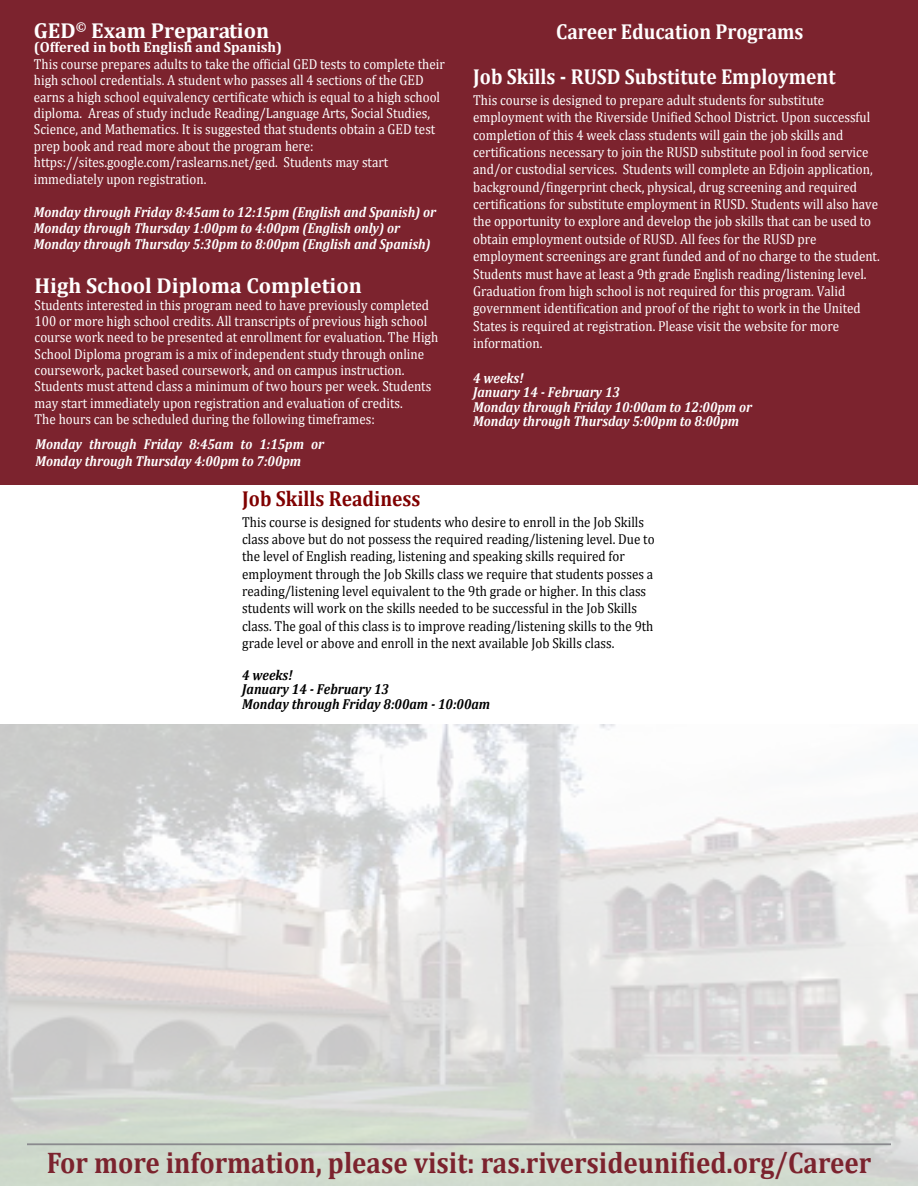
<style>
.page{position:relative;width:918px;height:1188px;background:#fff}
.page>*{position:absolute;margin:0;border:0;box-sizing:border-box;transform-origin:0 0}
.t1{font:700 30px "Cambria";color:#7c232e;scale:.9 1}
.t2{font:700 21.75px/45.2px "Cambria";color:#fff;scale:.9 1}
.t3{font:700 21.75px "Cambria";color:#fff}
.t4{font:700 21.75px "Cambria";color:#800000;scale:.9 1}
.t5{font:14.4px/16.4px "Cambria";color:#fff;scale:.9 1}
.t6{font:14.4px/17.4px "Cambria";color:#000;scale:.9 1}
.t7{font:italic 700 14.4px/14.5px "Cambria";color:#fff;scale:.9 1}
.t8{font:italic 700 14.4px/16.5px "Cambria";color:#fff;scale:.9 1}
.t9{font:italic 700 14.4px/14.4px "Cambria";color:#000;scale:.9 1}
.s1{font-weight:700}
</style>
<div class="page">
<img style="left:0;top:725px;width:918px;height:460px">
<div style="left:0;top:0;width:918px;height:485px;background:#7c232e"></div>
<hr style="left:27px;top:1143px;width:864px;height:2px;background:#8a8a8e">
<p class="t3" style="left:34px;top:15px;width:237px">GED<sup>©</sup> Exam Preparation</p>
<p class="t5" style="left:34px;top:39px;width:458px"><span class="s1">(Offered in both English and Spanish)<br></span>This course prepares adults to take the official GED tests to complete their high school credentials. A student who passes all 4 sections of the GED earns a high school equivalency certificate which is equal to a high school diploma. Areas of study include Reading/Language Arts, Social Studies, Science, and Mathematics. It is suggested that students obtain a GED test prep book and read more about the program here: https://sites.google.com/raslearns.net/ged. Students may start immediately upon registration.</p>
<p class="t7" style="left:34px;top:203px;width:449px;line-height:16.4px">Monday through Friday 8:45am to 12:15pm (English and Spanish) or<br>Monday through Thursday 1:00pm to 4:00pm (English only) or<br>Monday through Thursday 5:30pm to 8:00pm (English and Spanish)</p>
<p class="t3" style="left:35px;top:270px;width:329px">High School Diploma Completion</p>
<p class="t5" style="left:35px;top:297px;width:450px">Students interested in this program need to have previously completed 100 or more high school credits. All transcripts of previous high school course work need to be presented at enrollment for evaluation. The High School Diploma program is a mix of independent study through online coursework, packet based coursework, and on campus instruction.<br>Students must attend class a minimum of two hours per week. Students may start immediately upon registration and evaluation of credits.<br>The hours can be scheduled during the following timeframes:</p>
<p class="t8" style="left:35px;top:436px;width:322px">Monday through Friday 8:45am to 1:15pm or<br>Monday through Thursday 4:00pm to 7:00pm</p>
<h2 class="t2" style="left:473px;top:9px;width:404px;text-indent:83px">Career Education Programs<br>Job Skills - RUSD Substitute Employment</h2>
<p class="t5" style="left:473px;top:91px;width:453px;line-height:17.4px">This course is designed to prepare adult students for substitute employment with the Riverside Unified School District. Upon successful completion of this 4 week class students will gain the job skills and certifications necessary to join the RUSD substitute pool in food service and/or custodial services. Students will complete an Edjoin application, background/fingerprint check, physical, drug screening and required certifications for substitute employment in RUSD. Students will also have the opportunity to explore and develop the job skills that can be used to obtain employment outside of RUSD. All fees for the RUSD pre employment screenings are grant funded and of no charge to the student.<br>Students must have at least a 9th grade English reading/listening level.<br>Graduation from high school is not required for this program. Valid government identification and proof of the right to work in the United States is required at registration. Please visit the website for more information.</p>
<p class="t7" style="left:473px;top:370px;width:311px">4 weeks!<br>January 14 - February 13<br>Monday through Friday 10:00am to 12:00pm or<br>Monday through Thursday 5:00pm to 8:00pm</p>
<h2 class="t4" style="left:242px;top:483px;width:200px">Job Skills Readiness</h2>
<p class="t6" style="left:242px;top:513px;width:460px">This course is designed for students who desire to enroll in the Job Skills class above but do not possess the required reading/listening level. Due to the level of English reading, listening and speaking skills required for employment through the Job Skills class we require that students posses a reading/listening level equivalent to the 9th grade or higher. In this class students will work on the skills needed to be successful in the Job Skills class. The goal of this class is to improve reading/listening skills to the 9th grade level or above and enroll in the next available Job Skills class.</p>
<p class="t9" style="left:242px;top:667px;width:277px">4 weeks!<br>January 14 - February 13<br>Monday through Friday 8:00am - 10:00am</p>
<p class="t1" style="left:47px;top:1141px;width:918px">For more information, please visit: ras.riversideunified.org/Career</p>
</div>
